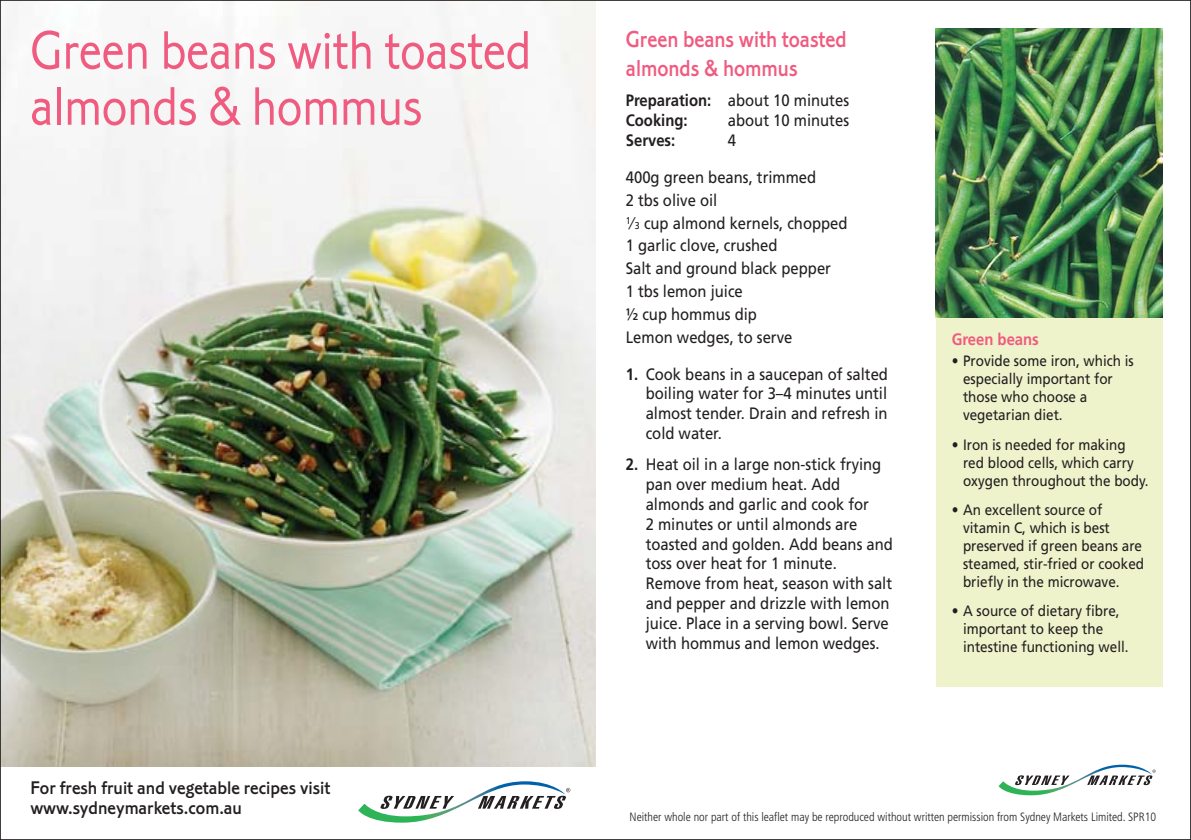
<style>
.page{position:relative;width:1191px;height:840px;background:#fff}
.page>*{position:absolute;margin:0;border:0;box-sizing:border-box;transform-origin:0 0}
.t1{font:56px/56px "Corinthian Light Plain";color:#f05b80;scale:.9 1}
.t2{font:24px/28.8px "Corinthian Medium Plain";color:#f05b80;scale:.9 1}
.t3{font:19px/20px "Corinthian Medium Plain";color:#231f20}
.t4{font:16.4px/19.8px "Frutiger";color:#231f20;scale:.9 1}
.t5{font:700 16.4px/19.8px "Frutiger";color:#231f20;scale:.9 1}
.t6{font:700 16.4px "Frutiger";color:#f05b80;scale:.9 1}
.t7{font:15px/18px "Frutiger";color:#231f20;scale:.9 1}
.t8{font:300 condensed 12px "Frutiger";color:#231f20}
.s1{font-weight:400}
.s2{font-size:9.8px}
.s3{font-weight:700}
</style>
<div class="page">
<svg style="left:998px;top:764px;width:157px;height:30px"></svg>
<img style="left:2px;top:2px;width:593px;height:763px">
<svg style="left:358px;top:781px;width:212px;height:41px"></svg>
<div style="left:935px;top:28px;width:227px;height:658px;background:#eef3cb"></div>
<img style="left:935px;top:28px;width:227px;height:289px">
<h1 class="t1" style="left:30px;top:28px;width:558px">Green beans with toasted almonds &amp; hommus</h1>
<p class="t3" style="left:30px;top:779px;width:301px">For fresh fruit and vegetable recipes visit www.sydneymarkets.com.au</p>
<h2 class="t2" style="left:626px;top:27px;width:247px">Green beans with toasted almonds &amp; hommus</h2>
<p class="t5" style="left:626px;top:92px;width:249px">Preparation: <span class="s1">about 10 minutes<br></span>Cooking:</p>
<p class="t4" style="left:728px;top:111px;width:136px">about 10 minutes</p>
<p class="t5" style="left:626px;top:131px;width:56px">Serves:</p>
<p class="t4" style="left:728px;top:131px;width:11px">4</p>
<p class="t4" style="left:626px;top:167px;width:248px;line-height:22.8px">400g green beans, trimmed<br>2 tbs olive oil<br><sup>1</sup>⁄ <span class="s2">3</span> cup almond kernels, chopped<br>1 garlic clove, crushed<br>Salt and ground black pepper<br>1 tbs lemon juice<br>½ cup hommus dip<br>Lemon wedges, to serve</p>
<p class="t4" style="left:645px;top:365px;width:271px;text-align:justify;text-indent:-20px"><span class="s3">1.</span> Cook beans in a saucepan of salted boiling water for 3–4 minutes until almost tender. Drain and refresh in cold water.</p>
<p class="t4" style="left:645px;top:455px;width:276px;text-indent:-20px"><span class="s3">2.</span> Heat oil in a large non-stick frying pan over medium heat. Add almonds and garlic and cook for<br>2 minutes or until almonds are toasted and golden. Add beans and toss over heat for 1 minute.<br>Remove from heat, season with salt and pepper and drizzle with lemon juice. Place in a serving bowl. Serve with hommus and lemon wedges.</p>
<p class="t6" style="left:951px;top:332px;width:98px">Green beans</p>
<p class="t7" style="left:963px;top:353px;width:191px;text-indent:-11px">• Provide some iron, which is especially important for those who choose a vegetarian diet.</p>
<p class="t7" style="left:963px;top:436px;width:208px;text-indent:-11px">• Iron is needed for making red blood cells, which carry oxygen throughout the body.</p>
<p class="t7" style="left:963px;top:501px;width:203px;text-indent:-11px">• An excellent source of vitamin C, which is best preserved if green beans are steamed, stir-fried or cooked briefly in the microwave.</p>
<p class="t7" style="left:963px;top:603px;width:185px;text-indent:-11px">• A source of dietary fibre, important to keep the intestine functioning well.</p>
<p class="t8" style="left:629px;top:811px;width:528px">Neither whole nor part of this leaflet may be reproduced without written permission from Sydney Markets Limited. SPR10</p>
</div>
